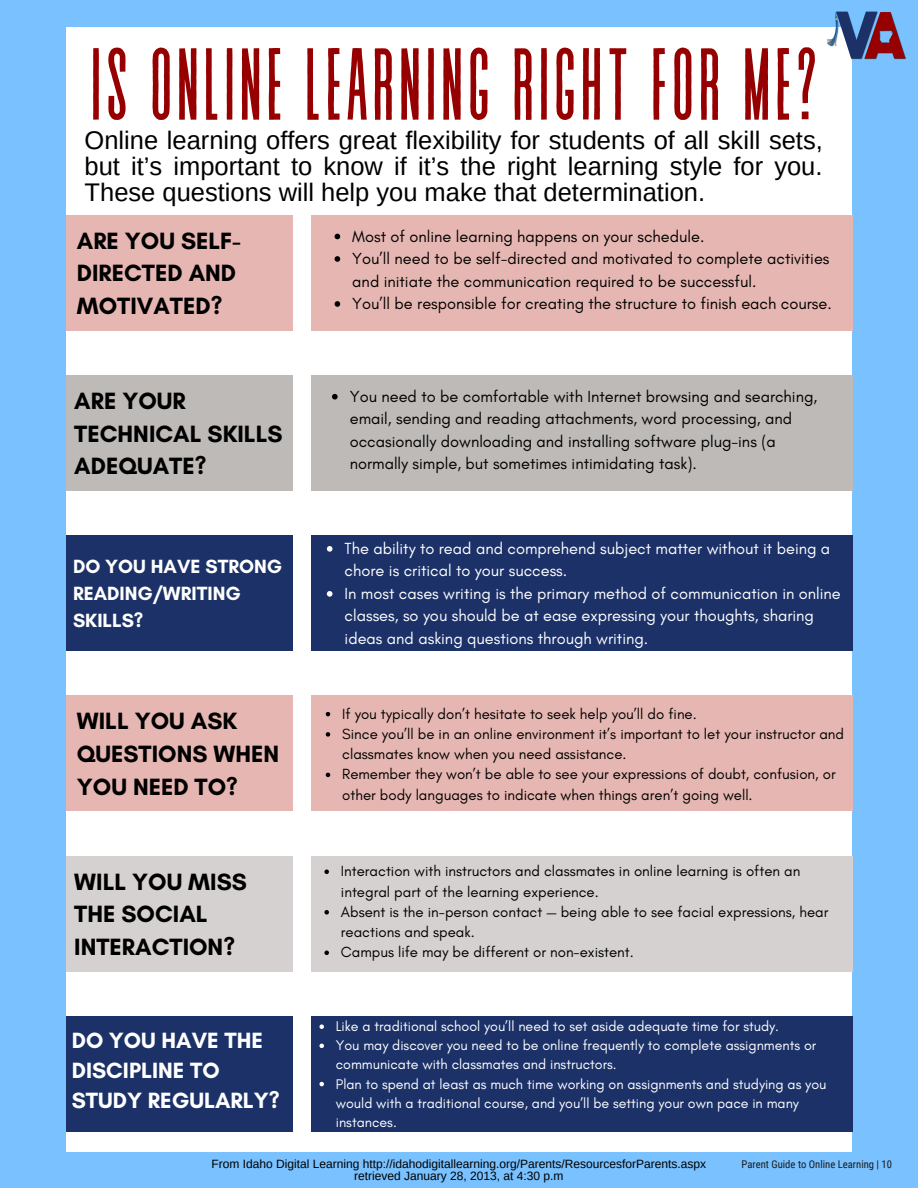
<style>
.page{position:relative;width:918px;height:1188px;background:#79c1ff}
.page>*{position:absolute;margin:0;border:0;box-sizing:border-box;transform-origin:0 0}
.t1{font:102px "Revive 80 Tall";letter-spacing:.025em;color:#960000}
.t2{font:25.5px/25.8px "Arimo";color:#000;text-align:justify}
.t3{font:700 24px/32.7px "Glacial Indifference";color:#000}
.t4{font:700 22.5px/30.3px "Glacial Indifference";color:#fff}
.t5{font:700 19.5px/27px "Glacial Indifference";color:#fff}
.t6{font:16.35px/22.5px "Glacial Indifference";color:#000}
.t7{font:16.35px/22.5px "Glacial Indifference";color:#fff}
.t8{font:15px/20.2px "Glacial Indifference";color:#000}
.t9{font:14.25px/19.2px "Glacial Indifference";color:#fff}
.t10{font:12px/12px "Arimo";color:#000;text-align:center}
.t11{font:10.65px "Roboto Condensed";color:#1c1b1b}
</style>
<div class="page">
<div style="left:66px;top:27px;width:785px;height:1125px;background:#fff"></div>
<div style="left:66px;top:215px;width:226px;height:116px;background:#e6b7b2"></div>
<div style="left:311px;top:215px;width:541px;height:116px;background:#e6b7b2"></div>
<div style="left:66px;top:375px;width:226px;height:116px;background:#bdbab8"></div>
<div style="left:311px;top:375px;width:541px;height:116px;background:#bdbab8"></div>
<div style="left:66px;top:535px;width:226px;height:116px;background:#1b3168"></div>
<div style="left:311px;top:535px;width:541px;height:116px;background:#1b3168"></div>
<div style="left:66px;top:695px;width:226px;height:116px;background:#e6b7b2"></div>
<div style="left:311px;top:695px;width:541px;height:116px;background:#e6b7b2"></div>
<div style="left:66px;top:856px;width:226px;height:115px;background:#d6d1d1"></div>
<div style="left:311px;top:856px;width:541px;height:115px;background:#d6d1d1"></div>
<div style="left:66px;top:1016px;width:226px;height:116px;background:#1b3168"></div>
<div style="left:311px;top:1016px;width:541px;height:116px;background:#1b3168"></div>
<svg style="left:335px;top:234px;width:5px;height:5px"></svg>
<svg style="left:335px;top:256px;width:5px;height:6px"></svg>
<svg style="left:335px;top:301px;width:5px;height:6px"></svg>
<svg style="left:332px;top:394px;width:6px;height:6px"></svg>
<svg style="left:327px;top:546px;width:5px;height:6px"></svg>
<svg style="left:327px;top:591px;width:5px;height:6px"></svg>
<svg style="left:326px;top:712px;width:4px;height:4px"></svg>
<svg style="left:326px;top:732px;width:4px;height:5px"></svg>
<svg style="left:326px;top:773px;width:4px;height:4px"></svg>
<svg style="left:324px;top:870px;width:5px;height:4px"></svg>
<svg style="left:324px;top:910px;width:5px;height:5px"></svg>
<svg style="left:324px;top:951px;width:5px;height:4px"></svg>
<svg style="left:319px;top:1024px;width:5px;height:5px"></svg>
<svg style="left:319px;top:1044px;width:5px;height:4px"></svg>
<svg style="left:319px;top:1082px;width:5px;height:4px"></svg>
<img style="left:826px;top:12px;width:80px;height:48px">
<h1 class="t1" style="left:90px;top:32px;width:730px">IS ONLINE LEARNING RIGHT FOR ME?</h1>
<h2 class="t2" style="left:85px;top:127px;width:740px">Online learning offers great flexibility for students of all skill sets, but it’s important to know if it’s the right learning style for you.<br>These questions will help you make that determination.</h2>
<h3 class="t3" style="left:77px;top:224px;width:165px">ARE YOU SELF-<br>DIRECTED AND<br>MOTIVATED?</h3>
<p class="t6" style="left:352px;top:225px;width:481px">Most of online learning happens on your schedule.<br>You’ll need to be self-directed and motivated to complete activities and initiate the communication required to be successful.<br>You’ll be responsible for creating the structure to finish each course.</p>
<h3 class="t3" style="left:74px;top:384px;width:210px">ARE YOUR<br>TECHNICAL SKILLS<br>ADEQUATE?</h3>
<p class="t6" style="left:350px;top:385px;width:469px">You need to be comfortable with Internet browsing and searching, email, sending and reading attachments, word processing, and occasionally downloading and installing software plug-ins (a normally simple, but sometimes intimidating task).</p>
<h3 class="t5" style="left:73px;top:553px;width:211px">DO YOU HAVE STRONG<br>READING/WRITING<br>SKILLS?</h3>
<p class="t7" style="left:345px;top:537px;width:498px">The ability to read and comprehend subject matter without it being a chore is critical to your success.<br>In most cases writing is the primary method of communication in online classes, so you should be at ease expressing your thoughts, sharing ideas and asking questions through writing.</p>
<h3 class="t3" style="left:77px;top:705px;width:204px">WILL YOU ASK<br>QUESTIONS WHEN<br>YOU NEED TO?</h3>
<p class="t8" style="left:342px;top:703px;width:503px">If you typically don’t hesitate to seek help you’ll do fine.<br>Since you’ll be in an online environment it’s important to let your instructor and classmates know when you need assistance.<br>Remember they won’t be able to see your expressions of doubt, confusion, or other body languages to indicate when things aren’t going well.</p>
<h3 class="t3" style="left:74px;top:865px;width:174px">WILL YOU MISS<br>THE SOCIAL<br>INTERACTION?</h3>
<p class="t8" style="left:341px;top:861px;width:489px">Interaction with instructors and classmates in online learning is often an integral part of the learning experience.<br>Absent is the in-person contact — being able to see facial expressions, hear reactions and speak.<br>Campus life may be different or non-existent.</p>
<h3 class="t4" style="left:72px;top:1025px;width:210px">DO YOU HAVE THE<br>DISCIPLINE TO<br>STUDY REGULARLY?</h3>
<p class="t9" style="left:336px;top:1017px;width:492px">Like a traditional school you’ll need to set aside adequate time for study.<br>You may discover you need to be online frequently to complete assignments or communicate with classmates and instructors.<br>Plan to spend at least as much time working on assignments and studying as you would with a traditional course, and you’ll be setting your own pace in many instances.</p>
<p class="t10" style="left:212px;top:1158px;width:496px">From Idaho Digital Learning http://idahodigitallearning.org/Parents/ResourcesforParents.aspx retrieved January 28, 2013, at 4:30 p.m</p>
<p class="t11" style="left:742px;top:1158px;width:152px">Parent Guide to Online Learning | 10</p>
</div>
